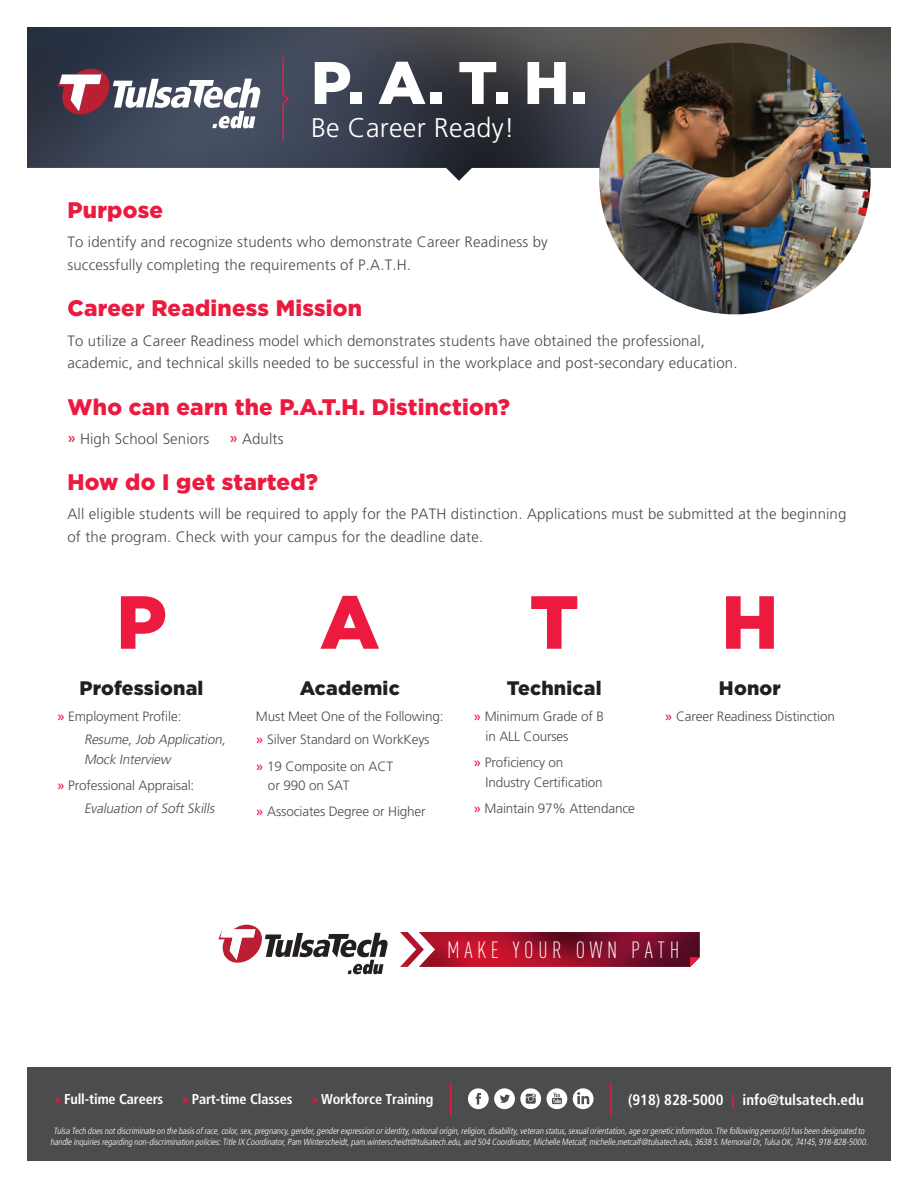
<style>
.page{position:relative;width:918px;height:1188px;background:#fff}
.page>*{position:absolute;margin:0;border:0;box-sizing:border-box;transform-origin:0 0}
.t1{font:900 75px "Gotham";color:#ed1a40}
.t2{font:900 60px "Gotham";color:#fff}
.t3{font:300 27px "Frutiger";letter-spacing:.01em;color:#fff}
.t4{font:300 23.25px "DIN Cond";letter-spacing:.2em;color:#fff}
.t5{font:900 22.5px "Gotham";letter-spacing:.01em;color:#ed1a40}
.t6{font:900 19.5px "Gotham";letter-spacing:.01em;color:#231f20}
.t7{font:300 15px/22.5px "Frutiger";letter-spacing:.01em;color:#4b4c4d}
.t8{font:700 condensed 15px "Frutiger";color:#fff}
.t9{font:700 condensed 14.25px "Frutiger";letter-spacing:-.01em;color:#fff}
.t10{font:300 13.5px/19.5px "Frutiger";letter-spacing:-.01em;color:#4b4c4d}
.t11{font:italic 300 13.5px/23px "Frutiger";color:#4b4c4d}
.t12{font:italic 300 condensed 9px/10.5px "Frutiger";color:#fff;text-align:center}
.s1{font-weight:400;color:#ed1a40}
.s2{font-weight:400;font-style:normal;color:#ed1a40}
.s3{font-style:normal}
.s4{font-style:italic}
.s5{font-weight:400;font-stretch:normal;color:#ed1a40}
.s6{color:#ed1a40}
</style>
<div class="page">
<svg style="left:400px;top:932px;width:300px;height:35px;background:#9a2138"></svg>
<svg style="left:218px;top:925px;width:170px;height:49px"></svg>
<svg style="left:27px;top:27px;width:864px;height:154px;background:#4e525b"></svg>
<svg style="left:57px;top:69px;width:203px;height:59px"></svg>
<svg style="left:282px;top:56px;width:8px;height:86px"></svg>
<div style="left:27px;top:1067px;width:864px;height:94px;background:#4b4c4d"></div>
<hr style="left:610px;top:1082px;width:1px;height:33px;background:#ed1a40">
<hr style="left:450px;top:1082px;width:1px;height:33px;background:#ed1a40">
<svg style="left:547px;top:1088px;width:20px;height:21px"></svg>
<svg style="left:468px;top:1088px;width:73px;height:21px"></svg>
<svg style="left:573px;top:1088px;width:21px;height:21px"></svg>
<img style="left:599px;top:43px;width:272px;height:271px;border-radius:136px">
<h2 class="t2" style="left:311px;top:48px;width:278px">P. A. T. H.</h2>
<h3 class="t3" style="left:311px;top:112px;width:205px">Be Career Ready!</h3>
<h3 class="t5" style="left:68px;top:197px;width:97px">Purpose</h3>
<p class="t7" style="left:68px;top:231px;width:482px">To identify and recognize students who demonstrate Career Readiness by successfully completing the requirements of P.A.T.H.</p>
<h3 class="t5" style="left:68px;top:295px;width:296px">Career Readiness Mission</h3>
<p class="t7" style="left:68px;top:329px;width:672px">To utilize a Career Readiness model which demonstrates students have obtained the professional, academic, and technical skills needed to be successful in the workplace and post-secondary education.</p>
<h3 class="t5" style="left:68px;top:394px;width:444px">Who can earn the P.A.T.H. Distinction?</h3>
<p class="t7" style="left:68px;top:428px;width:143px"><span class="s1">»</span> High School Seniors</p>
<p class="t7" style="left:230px;top:428px;width:56px"><span class="s1">»</span> Adults</p>
<h3 class="t5" style="left:68px;top:469px;width:252px">How do I get started?</h3>
<p class="t7" style="left:68px;top:503px;width:780px">All eligible students will be required to apply for the PATH distinction. Applications must be submitted at the beginning of the program. Check with your campus for the deadline date.</p>
<h1 class="t1" style="left:116px;top:579px;width:52px">P</h1>
<h1 class="t1" style="left:320px;top:579px;width:61px">A</h1>
<h1 class="t1" style="left:530px;top:579px;width:51px">T</h1>
<h1 class="t1" style="left:721px;top:579px;width:59px">H</h1>
<h3 class="t6" style="left:80px;top:677px;width:125px">Professional</h3>
<p class="t11" style="left:84px;top:706px;width:146px;text-indent:-27px"><span class="s2">»</span> <span class="s3">Employment Profile:<br></span>Resume,Job Application,</p>
<p class="t10" style="left:57px;top:746px;width:139px;line-height:26.2px;text-align:center"><span class="s4">Mock Interview<br></span><span class="s1">»</span> Professional Appraisal:</p>
<p class="t11" style="left:84px;top:797px;width:135px">Evaluation ofSoftSkills</p>
<h3 class="t6" style="left:300px;top:677px;width:102px">Academic</h3>
<p class="t10" style="left:256px;top:706px;width:189px;line-height:23px">Must Meet One of the Following: <span class="s1">»</span> Silver Standard on WorkKeys</p>
<p class="t10" style="left:268px;top:756px;width:127px;text-indent:-12px"><span class="s1">»</span> 19 Composite on ACT or 990 on SAT</p>
<p class="t10" style="left:256px;top:802px;width:171px"><span class="s1">»</span> Associates Degree or Higher</p>
<h3 class="t6" style="left:507px;top:677px;width:96px">Technical</h3>
<p class="t10" style="left:485px;top:707px;width:120px;text-indent:-12px"><span class="s1">»</span> Minimum Grade of B in ALL Courses</p>
<p class="t10" style="left:485px;top:753px;width:119px;text-indent:-12px"><span class="s1">»</span> Proficiency on<br>Industry Certification</p>
<p class="t10" style="left:473px;top:799px;width:163px"><span class="s1">»</span> Maintain 97% Attendance</p>
<h3 class="t6" style="left:719px;top:677px;width:63px">Honor</h3>
<p class="t10" style="left:665px;top:707px;width:171px"><span class="s1">»</span> Career Readiness Distinction</p>
<h3 class="t4" style="left:447px;top:936px;width:234px">MAKE YOUR OWN PATH</h3>
<p class="t9" style="left:54px;top:1091px;width:111px"><span class="s5">»</span> Full-time Careers</p>
<p class="t9" style="left:182px;top:1091px;width:112px"><span class="s5">»</span> Part-time Classes</p>
<p class="t9" style="left:311px;top:1091px;width:124px"><span class="s5">»</span> Workforce Training</p>
<p class="t8" style="left:628px;top:1091px;width:237px">(918) 828-5000 <span class="s6">|</span> info@tulsatech.edu</p>
<p class="t12" style="left:50px;top:1126px;width:821px">TulsaTechdoesnotdiscriminateonthebasisofrace,color,sex,pregnancy,gender,genderexpressionoridentity,nationalorigin,religion,disability,veteranstatus,sexualorientation,ageorgeneticinformation.Thefollowingperson(s)hasbeendesignatedto handleinquiriesregardingnon-discriminationpolicies:TitleIX Coordinator,Pam Winterscheidt,pam.winterscheidt@tulsatech.edu,and504 Coordinator,MichelleMetcalf,michelle.metcalf@tulsatech.edu,3638 S.MemorialDr,TulsaOK,74145,918-828-5000.</p>
</div>
